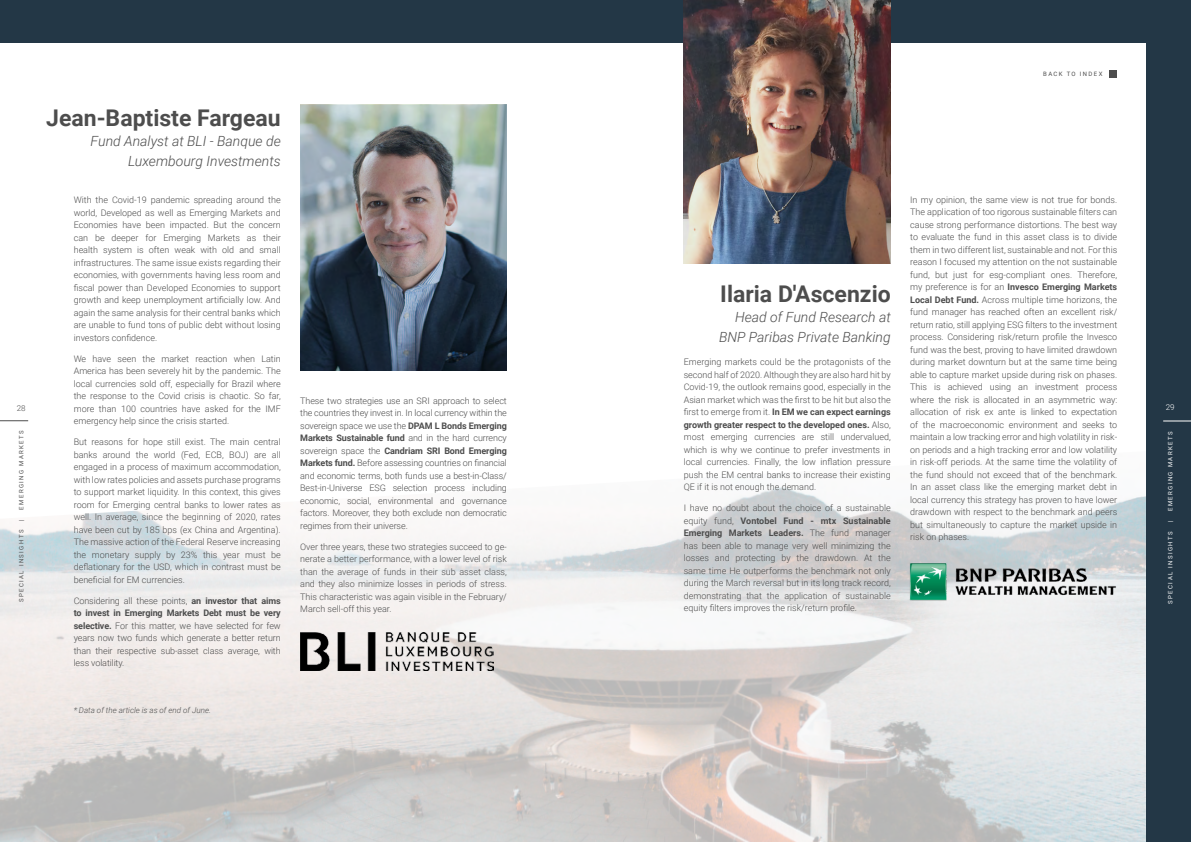
<style>
.page{position:relative;width:1191px;height:842px;background:#fff}
.page>*{position:absolute;margin:0;border:0;box-sizing:border-box;transform-origin:0 0}
.t1{font:700 23px "Roboto";color:#4d4d4d}
.t2{font:italic 300 14px/20px "Roboto";color:#4d4d4d;text-align:right}
.t3{font:300 9px/12.5px "Roboto";color:#4d4d4d;text-align:justify}
.t4{font:italic 300 8px "Roboto";color:#4d4d4d}
.t5{font:300 8px "Roboto";color:#4d4d4d}
.t6{font:300 8px "Roboto";color:#fff}
.t7{font:6px "Roboto";letter-spacing:.235em;color:#4d4d4d}
.t8{font:6px "Roboto";letter-spacing:.235em;color:#fff}
.s1{font-weight:700}
</style>
<div class="page">
<img style="left:0;top:448px;width:1147px;height:394px">
<div style="left:1147px;top:0;width:44px;height:842px;background:#233746"></div>
<div style="left:0;top:0;width:1191px;height:43px;background:#233746"></div>
<svg style="left:0;top:420px;width:28px;height:1px"></svg>
<img style="left:300px;top:105px;width:207px;height:265px">
<svg style="left:1109px;top:70px;width:8px;height:8px"></svg>
<svg style="left:1163px;top:421px;width:28px;height:1px"></svg>
<img style="left:684px;top:0;width:206px;height:264px">
<img style="left:300px;top:632px;width:193px;height:39px">
<img style="left:901px;top:554px;width:224px;height:55px">
<p class="t5" style="left:17px;top:403px;width:10px">28</p>
<p class="t7" style="left:17px;top:510px;width:81px;rotate:-90deg">EMERGING MARKETS</p>
<p class="t7" style="left:17px;top:602px;width:74px;rotate:-90deg">SPECIAL INSIGHTS</p>
<h1 class="t1" style="left:46px;top:102px;width:236px">Jean-Baptiste Fargeau</h1>
<h2 class="t2" style="left:91px;top:131px;width:192px">Fund Analyst at BLI - Banque de<br>Luxembourg Investments</h2>
<p class="t3" style="left:74px;top:193px;width:208px">With the Covid-19 pandemic spreading around the world, Developed as well as Emerging Markets and Economies have been impacted. But the concern can be deeper for Emerging Markets as their health system is often weak with old and small infrastructures. The same issue exists regarding their economies, with governments having less room and fiscal power than Developed Economies to support growth and keep unemployment artificially low. And again the same analysis for their central banks which are unable to fund tons of public debt without losing investors confidence.</p>
<p class="t3" style="left:74px;top:352px;width:208px">We have seen the market reaction when Latin America has been severely hit by the pandemic. The local currencies sold off, especially for Brazil where the response to the Covid crisis is chaotic. So far, more than 100 countries have asked for the IMF emergency help since the crisis started.</p>
<p class="t3" style="left:74px;top:435px;width:208px">But reasons for hope still exist. The main central banks around the world (Fed, ECB, BOJ) are all engaged in a process of maximum accommodation, with low rates policies and assets purchase programs to support market liquidity. In this context, this gives room for Emerging central banks to lower rates as well. In average, since the beginning of 2020, rates have been cut by 185 bps (ex China and Argentina).<br>The massive action of the Federal Reserve increasing the monetary supply by 23% this year must be deflationary for the USD, which in contrast must be beneficial for EM currencies.</p>
<p class="t3" style="left:74px;top:594px;width:208px">Considering all these points, <span class="s1">an investor that aims to invest in Emerging Markets Debt must be very selective.</span> For this matter, we have selected for few years now two funds which generate a better return than their respective sub-asset class average, with less volatility.</p>
<p class="t4" style="left:74px;top:705px;width:139px">* Data of the article is as of end of June.</p>
<p class="t3" style="left:300px;top:394px;width:208px">These two strategies use an SRI approach to select the countries they invest in. In local currency within the sovereign space we use the <span class="s1">DPAM L Bonds Emerging Markets Sustainable fund</span> and in the hard currency sovereign space the <span class="s1">Candriam SRI Bond Emerging Markets fund.</span> Before assessing countries on financial and economic terms, both funds use a best-in-Class/ Best-in-Universe ESG selection process including economic, social, environmental and governance factors. Moreover, they both exclude non democratic regimes from their universe.</p>
<p class="t3" style="left:300px;top:540px;width:208px">Over three years, these two strategies succeed to ge&shy;nerate a better performance, with a lower level of risk than the average of funds in their sub asset class, and they also minimize losses in periods of stress.<br>This characteristic was again visible in the February/ March sell-off this year.</p>
<p class="t7" style="left:1043px;top:70px;width:61px">BACK TO INDEX</p>
<h1 class="t1" style="left:720px;top:277px;width:172px">Ilaria D'Ascenzio</h1>
<h2 class="t2" style="left:719px;top:306px;width:173px">Head of Fund Research at<br>BNP Paribas Private Banking</h2>
<p class="t3" style="left:684px;top:356px;width:208px">Emerging markets could be the protagonists of the second half of 2020. Although they are also hard hit by Covid-19, the outlook remains good, especially in the Asian market which was the first to be hit but also the first to emerge from it. <span class="s1">In EM we can expect earnings growth greater respect to the developed ones.</span> Also, most emerging currencies are still undervalued, which is why we continue to prefer investments in local currencies. Finally, the low inflation pressure push the EM central banks to increase their existing QE if it is not enough the demand.</p>
<p class="t3" style="left:684px;top:502px;width:208px">I have no doubt about the choice of a sustainable equity fund, <span class="s1">Vontobel Fund - mtx Sustainable Emerging Markets Leaders.</span> The fund manager has been able to manage very well minimizing the losses and protecting by the drawdown. At the same time He outperforms the benchmark not only during the March reversal but in its long track record, demonstrating that the application of sustainable equity filters improves the risk/return profile.</p>
<p class="t3" style="left:910px;top:193px;width:208px">In my opinion, the same view is not true for bonds.<br>The application of too rigorous sustainable filters can cause strong performance distortions. The best way to evaluate the fund in this asset class is to divide them in two different list, sustainable and not. For this reason I focused my attention on the not sustainable fund, but just for esg-compliant ones. Therefore, my preference is for an <span class="s1">Invesco Emerging Markets Local Debt Fund.</span> Across multiple time horizons, the fund manager has reached often an excellent risk/ return ratio, still applying ESG filters to the investment process. Considering risk/return profile the Invesco fund was the best, proving to have limited drawdown during market downturn but at the same time being able to capture market upside during risk on phases.<br>This is achieved using an investment process where the risk is allocated in an asymmetric way: allocation of risk ex ante is linked to expectation of the macroeconomic environment and seeks to maintain a low tracking error and high volatility in risk&shy;on periods and a high tracking error and low volatility in risk-off periods. At the same time the volatility of the fund should not exceed that of the benchmark.<br>In an asset class like the emerging market debt in local currency this strategy has proven to have lower drawdown with respect to the benchmark and peers but simultaneously to capture the market upside in risk on phases.</p>
<p class="t6" style="left:1165px;top:402px;width:10px">29</p>
<p class="t8" style="left:1166px;top:511px;width:81px;rotate:-90deg">EMERGING MARKETS</p>
<p class="t8" style="left:1166px;top:522px;width:3px;rotate:-90deg">|</p>
<p class="t8" style="left:1166px;top:604px;width:74px;rotate:-90deg">SPECIAL INSIGHTS</p>
</div>
